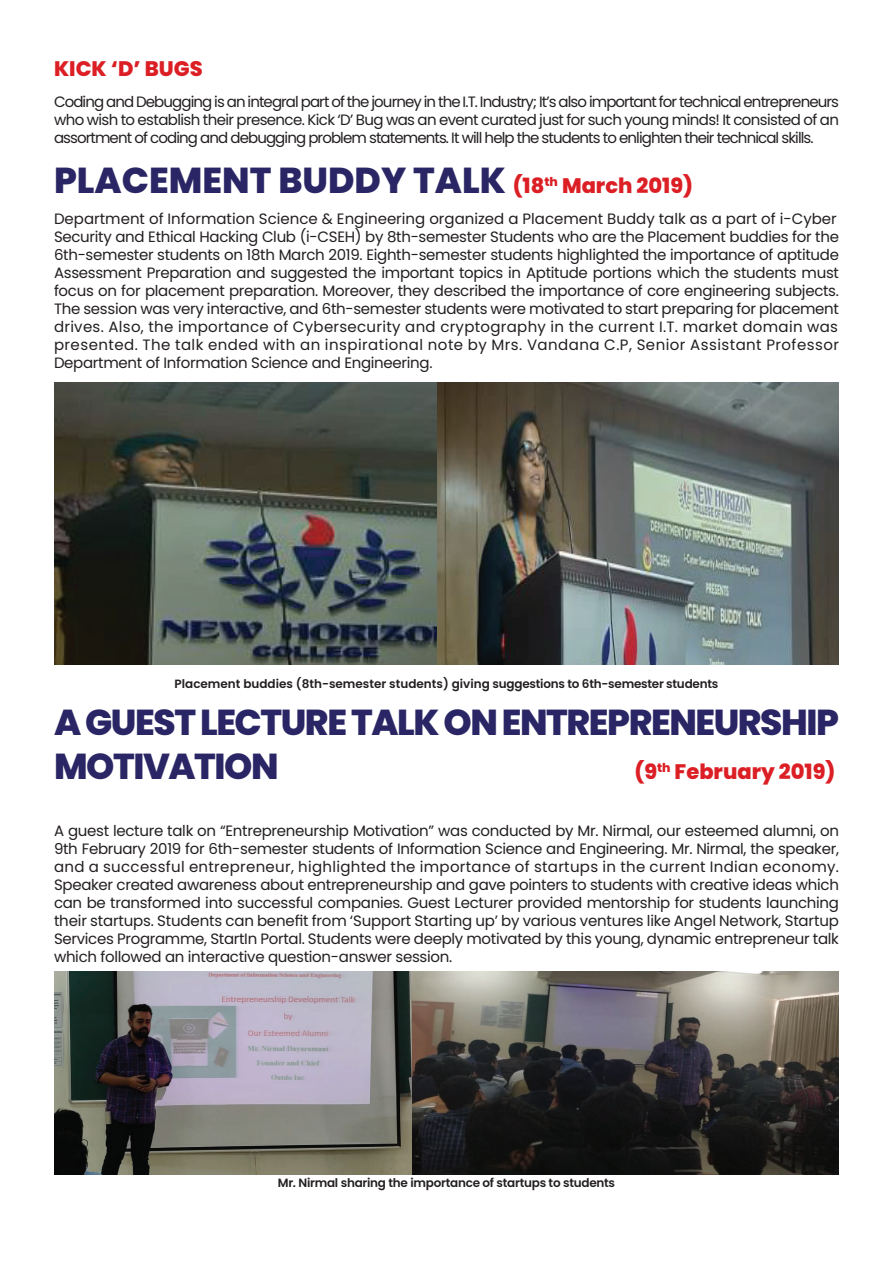
<style>
.page{position:relative;width:893px;height:1263px;background:#fff}
.page>*{position:absolute;margin:0;border:0;box-sizing:border-box;transform-origin:0 0}
.t1{font:800 36px/43.2px "Poppins";letter-spacing:-.04em;color:#2a2665}
.t2{font:800 36px "Poppins";color:#2a2665}
.t3{font:800 21px "Poppins";color:#db1f25}
.t4{font:15px/18px "Poppins";letter-spacing:-.02em;color:#231f20;text-align:justify}
.t5{font:600 12px "Poppins";color:#231f20}
.t6{font:600 12px "Poppins";letter-spacing:-.02em;color:#231f20}
.s1{font-size:21px;color:#db1f25}
</style>
<div class="page">
<img style="left:54px;top:383px;width:785px;height:281px">
<img style="left:54px;top:972px;width:785px;height:202px">
<h2 class="t3" style="left:54px;top:57px;width:150px">KICK ‘D’ BUGS</h2>
<p class="t4" style="left:54px;top:92px;width:786px">Coding and Debugging is an integral part of the journey in the I.T. Industry; It’s also important for technical entrepreneurs who wish to establish their presence. Kick ‘D’ Bug was an event curated just for such young minds! It consisted of an assortment of coding and debugging problem statements. It will help the students to enlighten their technical skills.</p>
<h1 class="t2" style="left:54px;top:160px;width:640px">PLACEMENT BUDDY TALK <span class="s1">(18</span><sup>th</sup> <span class="s1">March 2019)</span></h1>
<p class="t4" style="left:54px;top:209px;width:786px;text-align:left">Department of Information Science &amp; Engineering organized a Placement Buddy talk as a part of i-Cyber Security and Ethical Hacking Club (i-CSEH) by 8th-semester Students who are the Placement buddies for the 6th-semester students on 18th March 2019. Eighth-semester students highlighted the importance of aptitude Assessment Preparation and suggested the important topics in Aptitude portions which the students must focus on for placement preparation. Moreover, they described the importance of core engineering subjects.<br>The session was very interactive, and 6th-semester students were motivated to start preparing for placement drives. Also, the importance of Cybersecurity and cryptography in the current I.T. market domain was presented. The talk ended with an inspirational note by Mrs. Vandana C.P, Senior Assistant Professor Department of Information Science and Engineering.</p>
<p class="t5" style="left:175px;top:676px;width:545px">Placement buddies (8th-semester students) giving suggestions to 6th-semester students</p>
<h1 class="t1" style="left:54px;top:701px;width:786px">A GUEST LECTURE TALK ON ENTREPRENEURSHIP<br>MOTIVATION</h1>
<h2 class="t3" style="left:634px;top:759px;width:202px">(9<sup>th</sup> February 2019)</h2>
<p class="t4" style="left:54px;top:822px;width:786px">A guest lecture talk on “Entrepreneurship Motivation” was conducted by Mr. Nirmal, our esteemed alumni, on 9th February 2019 for 6th-semester students of Information Science and Engineering. Mr. Nirmal, the speaker, and a successful entrepreneur, highlighted the importance of startups in the current Indian economy.<br>Speaker created awareness about entrepreneurship and gave pointers to students with creative ideas which can be transformed into successful companies. Guest Lecturer provided mentorship for students launching their startups. Students can benefit from ‘Support Starting up’ by various ventures like Angel Network, Startup Services Programme, StartIn Portal. Students were deeply motivated by this young, dynamic entrepreneur talk which followed an interactive question-answer session.</p>
<p class="t6" style="left:278px;top:1176px;width:339px">Mr. Nirmal sharing the importance of startups to students</p>
</div>
